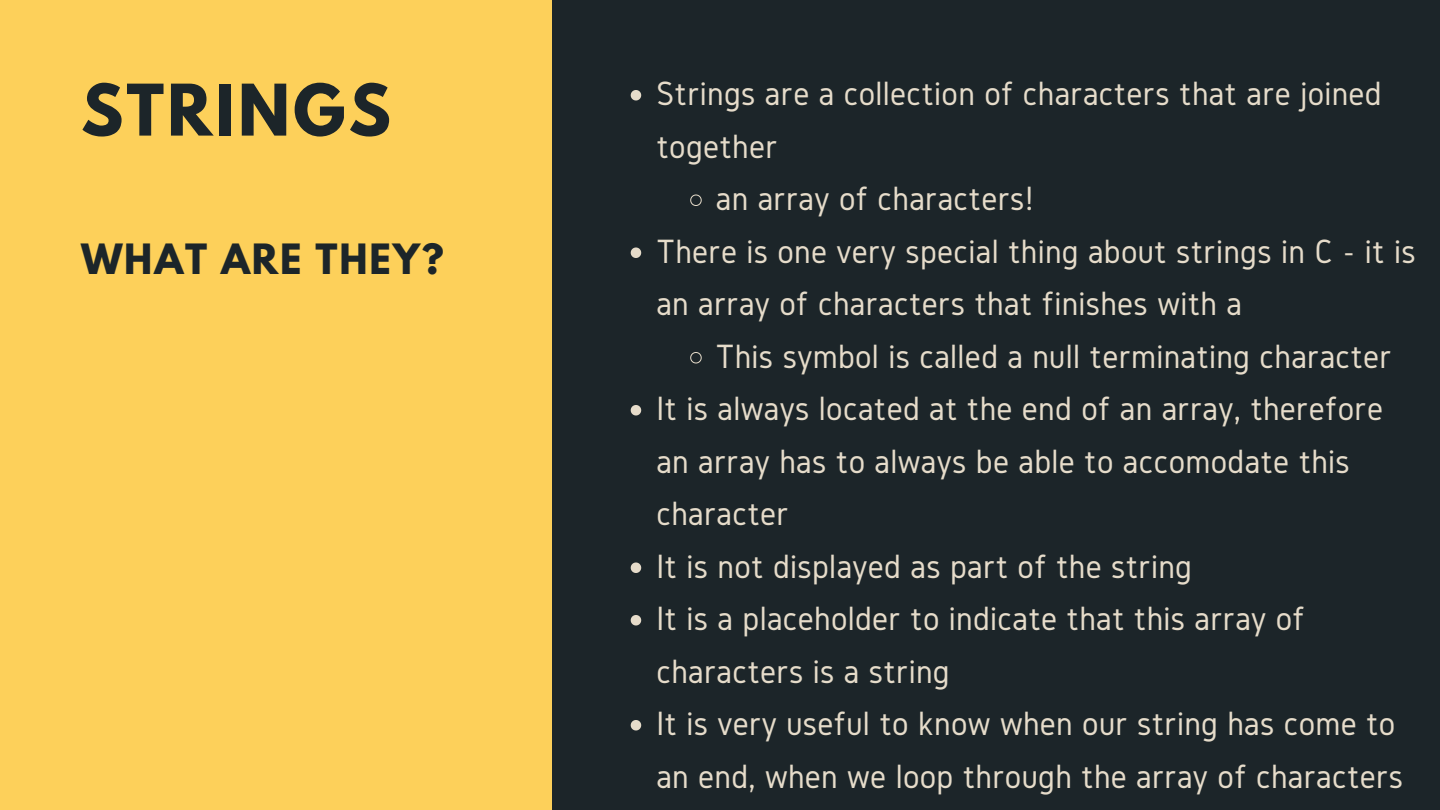
<style>
.page{position:relative;width:1440px;height:810px;background:#1c2529}
.page>*{position:absolute;margin:0;border:0;box-sizing:border-box;transform-origin:0 0}
.t1{font:700 63px "League Spartan";letter-spacing:.05em;color:#1c2529}
.t2{font:700 37px "League Spartan";letter-spacing:.05em;color:#1c2529}
.t3{font:35px "Gidole";letter-spacing:.01em;color:#e6dcca}
</style>
<div class="page">
<div style="left:0;top:0;width:552px;height:810px;background:#fdd05a"></div>
<svg style="left:631px;top:90px;width:10px;height:11px"></svg>
<svg style="left:690px;top:194px;width:12px;height:12px"></svg>
<svg style="left:631px;top:248px;width:10px;height:10px"></svg>
<svg style="left:690px;top:352px;width:12px;height:12px"></svg>
<svg style="left:631px;top:405px;width:10px;height:11px"></svg>
<svg style="left:631px;top:563px;width:10px;height:10px"></svg>
<svg style="left:631px;top:615px;width:10px;height:11px"></svg>
<svg style="left:631px;top:720px;width:10px;height:11px"></svg>
<h1 class="t1" style="left:81px;top:79px;width:311px">STRINGS</h1>
<p class="t2" style="left:81px;top:241px;width:364px">WHAT ARE THEY?</p>
<p class="t3" style="left:656px;top:74px;width:727px">Strings are a collection of characters that are joined</p>
<p class="t3" style="left:656px;top:127px;width:123px">together</p>
<p class="t3" style="left:716px;top:179px;width:319px">an array of characters!</p>
<p class="t3" style="left:656px;top:232px;width:761px">There is one very special thing about strings in C - it is</p>
<p class="t3" style="left:656px;top:284px;width:587px">an array of characters that finishes with a</p>
<p class="t3" style="left:716px;top:337px;width:677px">This symbol is called a null terminating character</p>
<p class="t3" style="left:656px;top:389px;width:728px">It is always located at the end of an array, therefore</p>
<p class="t3" style="left:656px;top:442px;width:695px">an array has to always be able to accomodate this</p>
<p class="t3" style="left:656px;top:494px;width:134px">character</p>
<p class="t3" style="left:656px;top:547px;width:537px">It is not displayed as part of the string</p>
<p class="t3" style="left:656px;top:599px;width:650px">It is a placeholder to indicate that this array of</p>
<p class="t3" style="left:656px;top:652px;width:295px">characters is a string</p>
<p class="t3" style="left:656px;top:704px;width:740px">It is very useful to know when our string has come to</p>
<p class="t3" style="left:656px;top:757px;width:748px">an end, when we loop through the array of characters</p>
</div>
